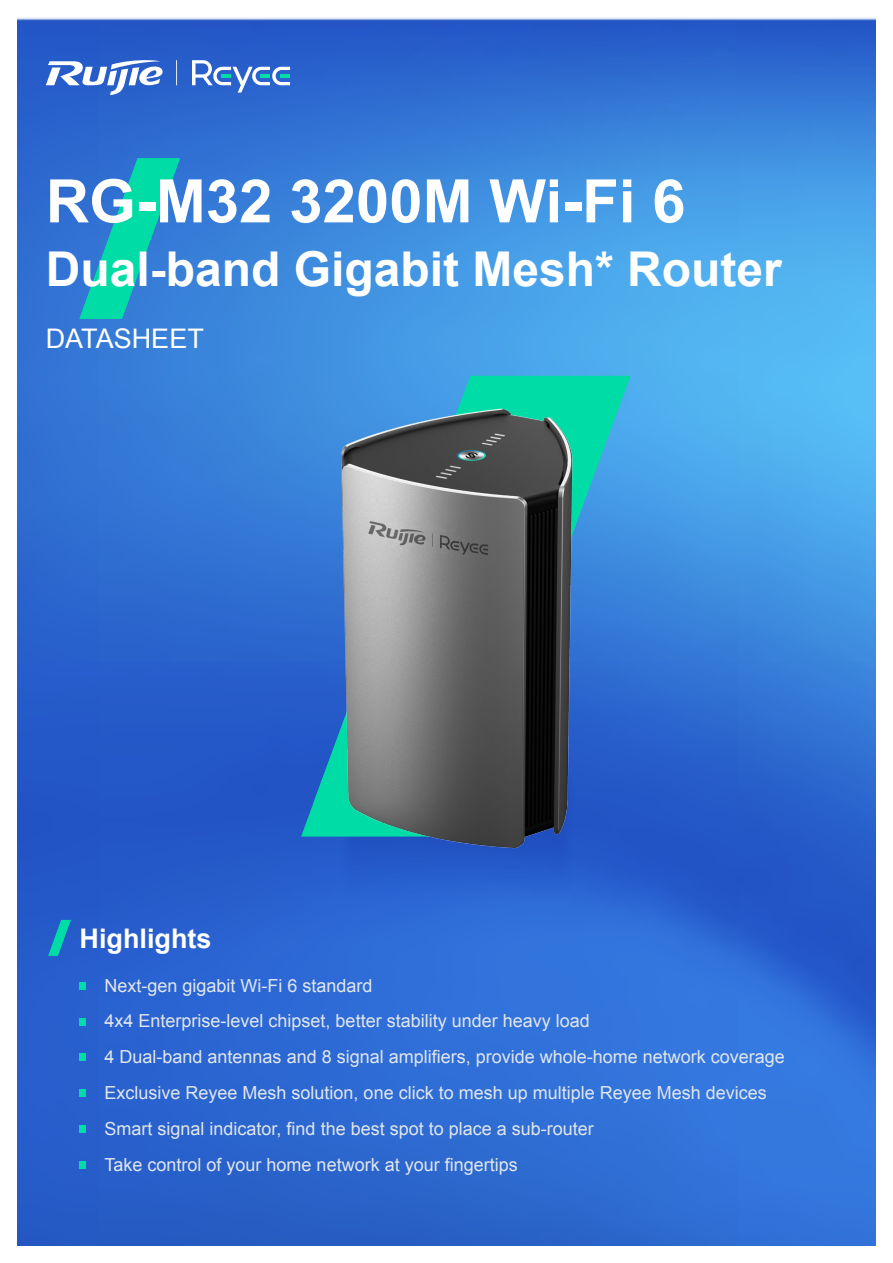
<style>
.page{position:relative;width:893px;height:1263px;background:#fff}
.page>*{position:absolute;margin:0;border:0;box-sizing:border-box;transform-origin:0 0}
.t1{font:700 60px "Arial";color:#fff}
.t2{font:700 48px "Arial";color:#fff}
.t3{font:700 27px "Arial";color:#fff}
.t4{font:27px "Arial";color:#fff}
.t5{font:18px/35.8px "Arial";color:#e1e6eb}
</style>
<div class="page">
<img style="left:17px;top:17px;width:859px;height:1229px">
<svg style="left:48px;top:920px;width:23px;height:36px"></svg>
<div style="left:80px;top:982px;width:6px;height:7px;background:#00dca5"></div>
<div style="left:80px;top:1018px;width:6px;height:7px;background:#00dca5"></div>
<div style="left:80px;top:1054px;width:6px;height:7px;background:#00dca5"></div>
<div style="left:80px;top:1089px;width:6px;height:8px;background:#00dca5"></div>
<div style="left:80px;top:1125px;width:6px;height:7px;background:#00dca5"></div>
<div style="left:80px;top:1161px;width:6px;height:7px;background:#00dca5"></div>
<svg style="left:192px;top:60px;width:98px;height:33px"></svg>
<svg style="left:46px;top:60px;width:117px;height:35px"></svg>
<svg style="left:176px;top:60px;width:1px;height:25px"></svg>
<img style="left:293px;top:724px;width:327px;height:291px">
<svg style="left:79px;top:158px;width:101px;height:161px;background:#1da1c0"></svg>
<svg style="left:301px;top:376px;width:329px;height:461px;background:#2b8ecd"></svg>
<svg style="left:313px;top:406px;width:9px;height:397px;background:#2e72d0"></svg>
<img style="left:322px;top:404px;width:265px;height:457px">
<h1 class="t1" style="left:46px;top:161px;width:641px">RG-M32 3200M Wi-Fi 6</h1>
<h2 class="t2" style="left:46px;top:237px;width:738px">Dual-band Gigabit Mesh* Router</h2>
<h3 class="t4" style="left:46px;top:321px;width:160px">DATASHEET</h3>
<h3 class="t3" style="left:80px;top:920px;width:134px">Highlights</h3>
<p class="t5" style="left:105px;top:967px;width:682px">Next-gen gigabit Wi-Fi 6 standard<br>4x4 Enterprise-level chipset, better stability under heavy load<br>4 Dual-band antennas and 8 signal amplifiers, provide whole-home network coverage Exclusive Reyee Mesh solution, one click to mesh up multiple Reyee Mesh devices Smart signal indicator, find the best spot to place a sub-router<br>Take control of your home network at your fingertips</p>
</div>
